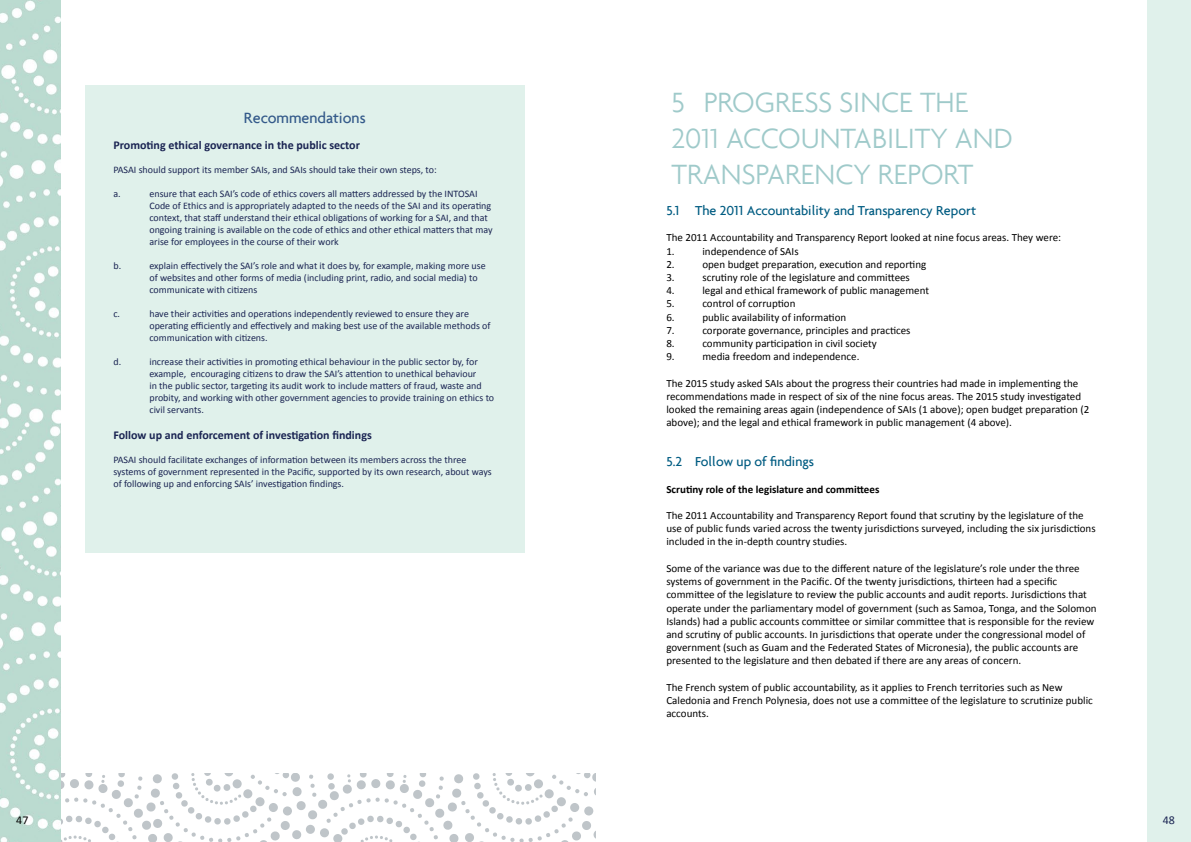
<style>
.page{position:relative;width:1191px;height:842px;background:#fff}
.page>*{position:absolute;margin:0;border:0;box-sizing:border-box;transform-origin:0 0}
.t1{font:300 30px/36px "Agenda";color:#9fcaca}
.t2{font:500 16px "Agenda";color:#345a8a}
.t3{font:500 14px "Agenda";color:#005c82}
.t4{font:700 12px "Calibri";color:#1a2452}
.t5{font:12px "Calibri";color:#000}
.t6{font:12px "Calibri";color:#1a2452}
.t7{font:11px/13.2px "Calibri";color:#000}
.t8{font:700 11px "Calibri";color:#000}
.t9{font:10px/12px "Calibri";color:#1a2452}
</style>
<div class="page">
<div style="left:85px;top:85px;width:439px;height:468px;background:#e0f1eb"></div>
<svg style="left:61px;top:773px;width:534px;height:69px"></svg>
<img style="left:0;top:0;width:61px;height:842px">
<div style="left:1147px;top:0;width:44px;height:842px;background:#e0f1eb"></div>
<h2 class="t2" style="left:244px;top:108px;width:123px">Recommendations</h2>
<p class="t4" style="left:113px;top:138px;width:248px">Promoting ethical governance in the public sector</p>
<p class="t9" style="left:113px;top:163px;width:325px">PASAI should support its member SAIs, and SAIs should take their own steps, to:</p>
<p class="t9" style="left:113px;top:187px;width:9px">a.</p>
<p class="t9" style="left:149px;top:187px;width:345px">ensure that each SAI’s code of ethics covers all matters addressed by the INTOSAI Code of Ethics and is appropriately adapted to the needs of the SAI and its operating context, that staff understand their ethical obligations of working for a SAI, and that ongoing training is available on the code of ethics and other ethical matters that may arise for employees in the course of their work</p>
<p class="t9" style="left:113px;top:259px;width:9px">b.</p>
<p class="t9" style="left:149px;top:259px;width:338px">explain effectively the SAI’s role and what it does by, for example, making more use of websites and other forms of media (including print, radio, and social media) to communicate with citizens</p>
<p class="t9" style="left:113px;top:307px;width:8px">c.</p>
<p class="t9" style="left:149px;top:307px;width:342px">have their activities and operations independently reviewed to ensure they are operating efficiently and effectively and making best use of the available methods of communication with citizens.</p>
<p class="t9" style="left:113px;top:355px;width:9px">d.</p>
<p class="t9" style="left:149px;top:355px;width:346px">increase their activities in promoting ethical behaviour in the public sector by, for example, encouraging citizens to draw the SAI’s attention to unethical behaviour<br>in the public sector, targeting its audit work to include matters of fraud, waste and probity, and working with other government agencies to provide training on ethics to civil servants.</p>
<p class="t4" style="left:113px;top:428px;width:260px">Follow up and enforcement of investigation findings</p>
<p class="t9" style="left:113px;top:454px;width:380px">PASAI should facilitate exchanges of information between its members across the three systems of government represented in the Pacific, supported by its own research, about ways of following up and enforcing SAIs’ investigation findings.</p>
<h1 class="t1" style="left:671px;top:84px;width:343px">5 PROGRESS SINCE THE<br>2011 ACCOUNTABILITY AND<br>TRANSPARENCY REPORT</h1>
<p class="t3" style="left:666px;top:202px;width:311px">5.1 The 2011 Accountability and Transparency Report</p>
<p class="t7" style="left:666px;top:231px;width:396px">The 2011 Accountability and Transparency Report looked at nine focus areas. They were:<br>1.</p>
<p class="t7" style="left:702px;top:244px;width:98px">independence of SAIs</p>
<p class="t7" style="left:666px;top:257px;width:10px">2.</p>
<p class="t7" style="left:702px;top:257px;width:225px">open budget preparation, execution and reporting</p>
<p class="t7" style="left:666px;top:270px;width:10px">3.</p>
<p class="t7" style="left:702px;top:270px;width:209px">scrutiny role of the legislature and committees</p>
<p class="t7" style="left:666px;top:283px;width:10px">4.</p>
<p class="t7" style="left:702px;top:283px;width:228px">legal and ethical framework of public management</p>
<p class="t7" style="left:666px;top:297px;width:10px">5.</p>
<p class="t7" style="left:702px;top:297px;width:95px">control of corruption</p>
<p class="t7" style="left:666px;top:310px;width:10px">6.</p>
<p class="t7" style="left:702px;top:310px;width:145px">public availability of information</p>
<p class="t7" style="left:666px;top:323px;width:10px">7.</p>
<p class="t7" style="left:702px;top:323px;width:210px">corporate governance, principles and practices</p>
<p class="t7" style="left:666px;top:336px;width:10px">8.</p>
<p class="t7" style="left:702px;top:336px;width:176px">community participation in civil society</p>
<p class="t7" style="left:666px;top:349px;width:10px">9.</p>
<p class="t7" style="left:702px;top:349px;width:158px">media freedom and independence.</p>
<p class="t7" style="left:666px;top:376px;width:424px">The 2015 study asked SAIs about the progress their countries had made in implementing the recommendations made in respect of six of the nine focus areas. The 2015 study investigated looked the remaining areas again (independence of SAIs (1 above); open budget preparation (2 above); and the legal and ethical framework in public management (4 above).</p>
<p class="t3" style="left:666px;top:453px;width:149px">5.2 Follow up of findings</p>
<p class="t8" style="left:666px;top:482px;width:214px">Scrutiny role of the legislature and committees</p>
<p class="t7" style="left:666px;top:508px;width:431px">The 2011 Accountability and Transparency Report found that scrutiny by the legislature of the use of public funds varied across the twenty jurisdictions surveyed, including the six jurisdictions included in the in-depth country studies.</p>
<p class="t7" style="left:666px;top:561px;width:432px">Some of the variance was due to the different nature of the legislature’s role under the three systems of government in the Pacific. Of the twenty jurisdictions, thirteen had a specific committee of the legislature to review the public accounts and audit reports. Jurisdictions that operate under the parliamentary model of government (such as Samoa, Tonga, and the Solomon Islands) had a public accounts committee or similar committee that is responsible for the review and scrutiny of public accounts. In jurisdictions that operate under the congressional model of government (such as Guam and the Federated States of Micronesia), the public accounts are presented to the legislature and then debated if there are any areas of concern.</p>
<p class="t7" style="left:666px;top:680px;width:428px">The French system of public accountability, as it applies to French territories such as New<br>Caledonia and French Polynesia, does not use a committee of the legislature to scrutinize public accounts.</p>
<p class="t5" style="left:16px;top:812px;width:14px">47</p>
<p class="t6" style="left:1162px;top:812px;width:14px">48</p>
</div>
